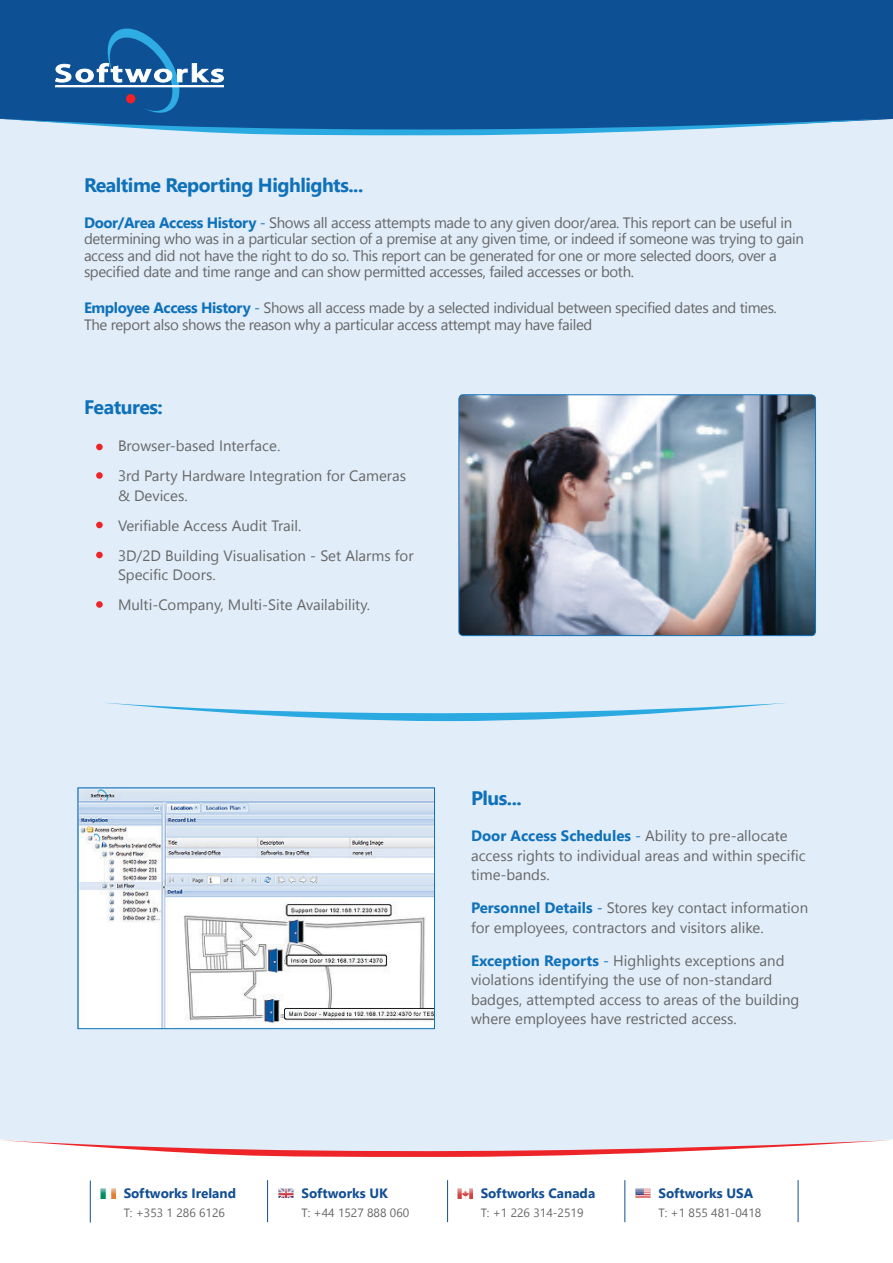
<style>
.page{position:relative;width:893px;height:1263px;background:#fff}
.page>*{position:absolute;margin:0;border:0;box-sizing:border-box;transform-origin:0 0}
.t1{font:700 19.5px "Segoe UI";letter-spacing:-.025em;color:#0f71b9}
.t2{font:15px/19.5px "Segoe UI";letter-spacing:-.015em;color:#666767}
.t3{font:700 13.5px "Segoe UI";color:#124e94}
.t4{font:12px "Segoe UI";color:#666767}
.s1{font-weight:700;color:#0f71b9}
.s2{color:#0f71b9}
</style>
<div class="page">
<div style="left:0;top:148px;width:893px;height:992px;background:#e1edf9"></div>
<svg style="left:1px;top:1140px;width:888px;height:17px"></svg>
<svg style="left:104px;top:703px;width:684px;height:23px;background:#bbdff4"></svg>
<svg style="left:0;top:0;width:893px;height:148px;background:#336ca6"></svg>
<svg style="left:0;top:23px;width:890px;height:120px;background:#2a67a3"></svg>
<hr style="left:90px;top:1180px;width:1px;height:42px;background:#124e94">
<hr style="left:267px;top:1180px;width:1px;height:42px;background:#124e94">
<hr style="left:447px;top:1180px;width:1px;height:42px;background:#124e94">
<hr style="left:624px;top:1180px;width:1px;height:42px;background:#124e94">
<hr style="left:798px;top:1180px;width:1px;height:42px;background:#124e94">
<img style="left:101px;top:1188px;width:15px;height:10px">
<img style="left:279px;top:1188px;width:14px;height:10px">
<img style="left:458px;top:1188px;width:15px;height:10px">
<img style="left:636px;top:1188px;width:14px;height:10px">
<div style="left:96px;top:444px;width:7px;height:6px;background:#ee2528;border-radius:50%"></div>
<div style="left:96px;top:472px;width:7px;height:7px;background:#ee2528;border-radius:50%"></div>
<div style="left:96px;top:552px;width:7px;height:6px;background:#ee2528;border-radius:50%"></div>
<div style="left:96px;top:522px;width:7px;height:6px;background:#ee2528;border-radius:50%"></div>
<div style="left:96px;top:601px;width:7px;height:7px;background:#ee2528;border-radius:50%"></div>
<img style="left:459px;top:396px;width:356px;height:240px">
<div style="left:458px;top:394px;width:358px;height:242px;border:1px solid #0f71b9;border-radius:4px"></div>
<img style="left:79px;top:789px;width:354px;height:238px">
<div style="left:77px;top:787px;width:358px;height:242px;border:1px solid #0f71b9"></div>
<p class="t1" style="left:84px;top:169px;width:281px">Realtime Reporting Highlights...</p>
<p class="t2" style="left:84px;top:214px;width:721px;line-height:16.5px"><span class="s1">Door/Area Access History</span> <span class="s2">-</span> Shows all access attempts made to any given door/area. This report can be useful in determining who was in a particular section of a premise at any given time, or indeed if someone was trying to gain access and did not have the right to do so. This report can be generated for one or more selected doors, over a specified date and time range and can show permitted accesses, failed accesses or both.</p>
<p class="t2" style="left:84px;top:298px;width:694px"><span class="s1">Employee Access History</span> <span class="s2">-</span> Shows all access made by a selected individual between specified dates and times.</p>
<p class="t2" style="left:84px;top:314px;width:510px">The report also shows the reason why a particular access attempt may have failed</p>
<p class="t1" style="left:84px;top:391px;width:80px">Features:</p>
<p class="t2" style="left:118px;top:436px;width:164px">Browser-based Interface.</p>
<p class="t2" style="left:118px;top:466px;width:290px">3rd Party Hardware Integration for Cameras</p>
<p class="t2" style="left:118px;top:485px;width:71px">&amp; Devices.</p>
<p class="t2" style="left:118px;top:515px;width:185px">Verifiable Access Audit Trail.</p>
<p class="t2" style="left:118px;top:545px;width:297px">3D/2D Building Visualisation - Set Alarms for<br>Specific Doors.</p>
<p class="t2" style="left:118px;top:595px;width:253px">Multi-Company, Multi-Site Availability.</p>
<p class="t3" style="left:124px;top:1182px;width:114px">Softworks Ireland</p>
<p class="t4" style="left:124px;top:1203px;width:103px">T: +353 1 286 6126</p>
<p class="t1" style="left:471px;top:783px;width:52px">Plus...</p>
<p class="t2" style="left:471px;top:826px;width:336px"><span class="s1">Door Access Schedules</span> <span class="s2">-</span> Ability to pre-allocate access rights to individual areas and within specific time-bands.</p>
<p class="t2" style="left:471px;top:898px;width:339px"><span class="s1">Personnel Details</span> <span class="s2">-</span> Stores key contact information for employees, contractors and visitors alike.</p>
<p class="t2" style="left:471px;top:950px;width:330px"><span class="s1">Exception Reports</span> <span class="s2">-</span> Highlights exceptions and violations identifying the use of non-standard badges, attempted access to areas of the building where employees have restricted access.</p>
<p class="t3" style="left:302px;top:1182px;width:88px">Softworks UK</p>
<p class="t4" style="left:302px;top:1203px;width:109px">T: +44 1527 888 060</p>
<p class="t3" style="left:481px;top:1182px;width:116px">Softworks Canada</p>
<p class="t4" style="left:481px;top:1203px;width:104px">T: +1 226 314-2519</p>
<p class="t3" style="left:658px;top:1182px;width:96px">Softworks USA</p>
<p class="t4" style="left:658px;top:1203px;width:104px">T: +1 855 481-0418</p>
</div>
